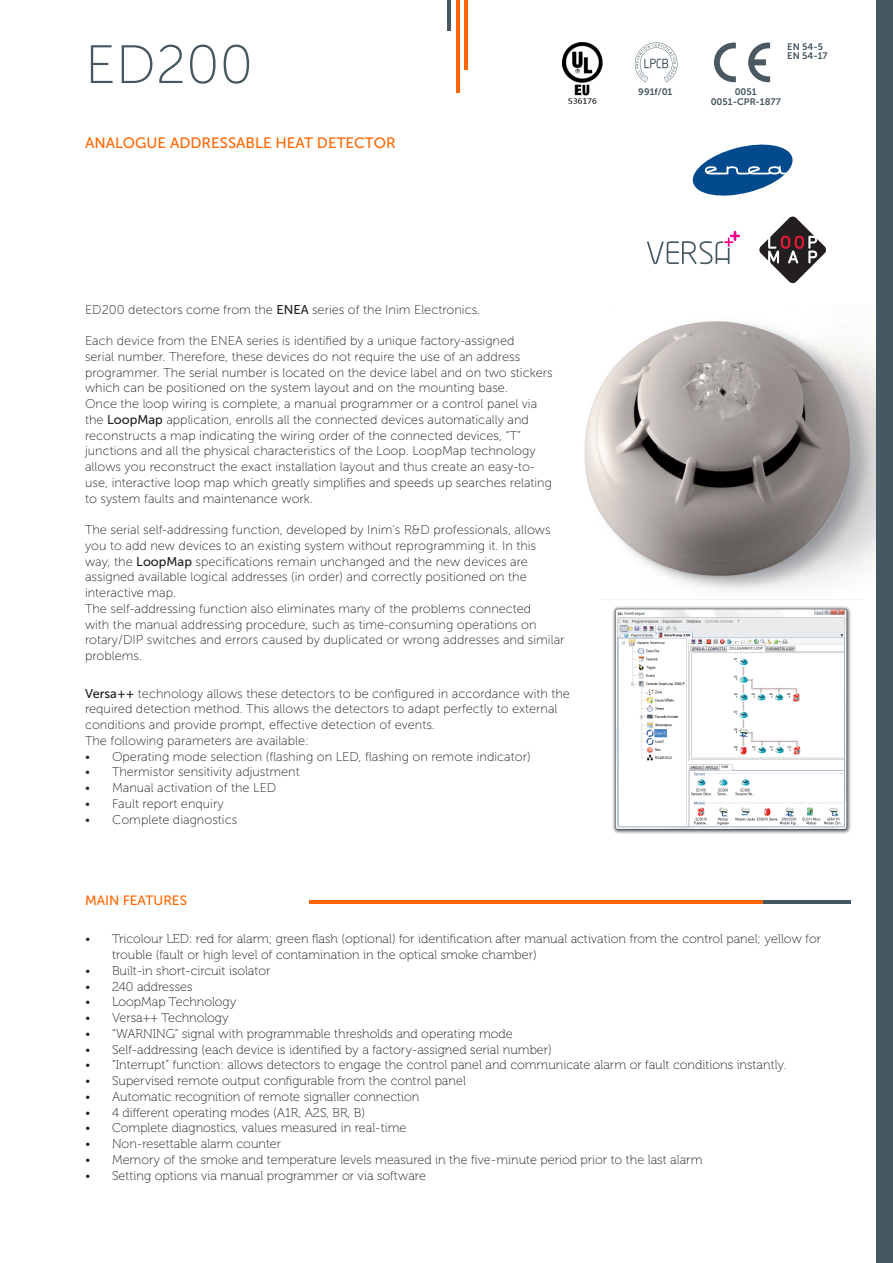
<style>
.page{position:relative;width:893px;height:1263px;background:#fff}
.page>*{position:absolute;margin:0;border:0;box-sizing:border-box;transform-origin:0 0}
.t1{font:54px "Museo Sans 100";color:#455760}
.t2{font:15px "Museo Sans 500";color:#f60}
.t3{font:13.5px "Museo Sans 500";color:#f60}
.t4{font:12.75px/15.8px "Museo Sans 100";color:#231f20}
.t5{font:12.75px/15.8px "Museo 100";color:#231f20}
.t6{font:9.45px "Museo Sans 700";color:#455760}
.s1{font-family:"Museo Sans 500"}
</style>
<div class="page">
<svg style="left:692px;top:144px;width:101px;height:52px"></svg>
<img style="left:584px;top:321px;width:292px;height:279px">
<img style="left:612px;top:606px;width:239px;height:228px">
<svg style="left:714px;top:43px;width:22px;height:39px"></svg>
<svg style="left:748px;top:43px;width:22px;height:39px"></svg>
<svg style="left:635px;top:42px;width:42px;height:40px"></svg>
<img style="left:562px;top:43px;width:40px;height:61px">
<div style="left:876px;top:0;width:17px;height:1263px;background:#455760"></div>
<hr style="left:465px;top:0;width:3px;height:69px;background:#f60">
<hr style="left:456px;top:0;width:3px;height:93px;background:#f60">
<hr style="left:448px;top:0;width:3px;height:31px;background:#455760">
<svg style="left:647px;top:231px;width:93px;height:33px"></svg>
<svg style="left:759px;top:216px;width:67px;height:68px"></svg>
<hr style="left:309px;top:901px;width:454px;height:3px;background:#f60">
<hr style="left:763px;top:901px;width:87px;height:3px;background:#455760">
<p class="t1" style="left:85px;top:36px;width:170px">ED200</p>
<p class="t2" style="left:85px;top:135px;width:312px">ANALOGUE ADDRESSABLE HEAT DETECTOR</p>
<p class="t4" style="left:85px;top:301px;width:397px">ED200 detectors come from the <span class="s1">ENEA</span> series of the Inim Electronics.</p>
<p class="t4" style="left:85px;top:333px;width:469px">Each device from the ENEA series is identified by a unique factory-assigned<br>serial number. Therefore, these devices do not require the use of an address programmer. The serial number is located on the device label and on two stickers which can be positioned on the system layout and on the mounting base.</p>
<p class="t4" style="left:85px;top:396px;width:469px">Once the loop wiring is complete, a manual programmer or a control panel via the <span class="s1">LoopMap</span> application, enrolls all the connected devices automatically and reconstructs a map indicating the wiring order of the connected devices, “T” junctions and all the physical characteristics of the Loop. LoopMap technology allows you reconstruct the exact installation layout and thus create an easy-to&shy;use, interactive loop map which greatly simplifies and speeds up searches relating to system faults and maintenance work.</p>
<p class="t4" style="left:85px;top:522px;width:467px">The serial self-addressing function, developed by Inim's R&amp;D professionals, allows you to add new devices to an existing system without reprogramming it. In this way, the <span class="s1">LoopMap</span> specifications remain unchanged and the new devices are assigned available logical addresses (in order) and correctly positioned on the interactive map.</p>
<p class="t4" style="left:85px;top:601px;width:481px">The self-addressing function also eliminates many of the problems connected<br>with the manual addressing procedure, such as time-consuming operations on rotary/DIP switches and errors caused by duplicated or wrong addresses and similar problems.</p>
<p class="t4" style="left:85px;top:685px;width:486px"><span class="s1">Versa++</span> technology allows these detectors to be configured in accordance with the required detection method. This allows the detectors to adapt perfectly to external conditions and provide prompt, effective detection of events.</p>
<p class="t4" style="left:85px;top:733px;width:225px">The following parameters are available:</p>
<p class="t4" style="left:85px;top:748px;width:447px">• Operating mode selection (flashing on LED, flashing on remote indicator)</p>
<p class="t4" style="left:85px;top:764px;width:216px">• Thermistor sensitivity adjustment</p>
<p class="t4" style="left:85px;top:780px;width:193px">• Manual activation of the LED</p>
<p class="t4" style="left:85px;top:796px;width:140px">• Fault report enquiry</p>
<p class="t4" style="left:85px;top:811px;width:154px">• Complete diagnostics</p>
<p class="t3" style="left:85px;top:893px;width:104px">MAIN FEATURES</p>
<p class="t6" style="left:638px;top:87px;width:36px">991f/01</p>
<p class="t6" style="left:787px;top:41px;width:37px">EN 54-5</p>
<p class="t6" style="left:787px;top:51px;width:42px">EN 54-17</p>
<p class="t6" style="left:735px;top:87px;width:24px">0051</p>
<p class="t6" style="left:711px;top:96px;width:72px">0051-CPR-1877</p>
<p class="t5" style="left:112px;top:931px;width:710px;text-indent:-27px">• Tricolour LED: red for alarm; green flash (optional) for identification after manual activation from the control panel; yellow for trouble (fault or high level of contamination in the optical smoke chamber)</p>
<p class="t5" style="left:85px;top:963px;width:187px">• Built-in short-circuit isolator</p>
<p class="t5" style="left:85px;top:979px;width:109px">• 240 addresses</p>
<p class="t5" style="left:85px;top:994px;width:153px">• LoopMap Technology</p>
<p class="t5" style="left:85px;top:1010px;width:145px">• Versa++ Technology</p>
<p class="t5" style="left:85px;top:1026px;width:429px">• “WARNING” signal with programmable thresholds and operating mode</p>
<p class="t5" style="left:85px;top:1042px;width:468px">• Self-addressing (each device is identified by a factory-assigned serial number)</p>
<p class="t5" style="left:85px;top:1057px;width:703px">• “Interrupt” function: allows detectors to engage the control panel and communicate alarm or fault conditions instantly.</p>
<p class="t5" style="left:85px;top:1073px;width:382px">• Supervised remote output configurable from the control panel</p>
<p class="t5" style="left:85px;top:1089px;width:336px">• Automatic recognition of remote signaller connection</p>
<p class="t5" style="left:85px;top:1105px;width:282px">• 4 different operating modes (A1R, A2S, BR, B)</p>
<p class="t5" style="left:85px;top:1120px;width:323px">• Complete diagnostics, values measured in real-time</p>
<p class="t5" style="left:85px;top:1136px;width:198px">• Non-resettable alarm counter</p>
<p class="t5" style="left:85px;top:1152px;width:619px">• Memory of the smoke and temperature levels measured in the five-minute period prior to the last alarm</p>
<p class="t5" style="left:85px;top:1168px;width:342px">• Setting options via manual programmer or via software</p>
</div>
